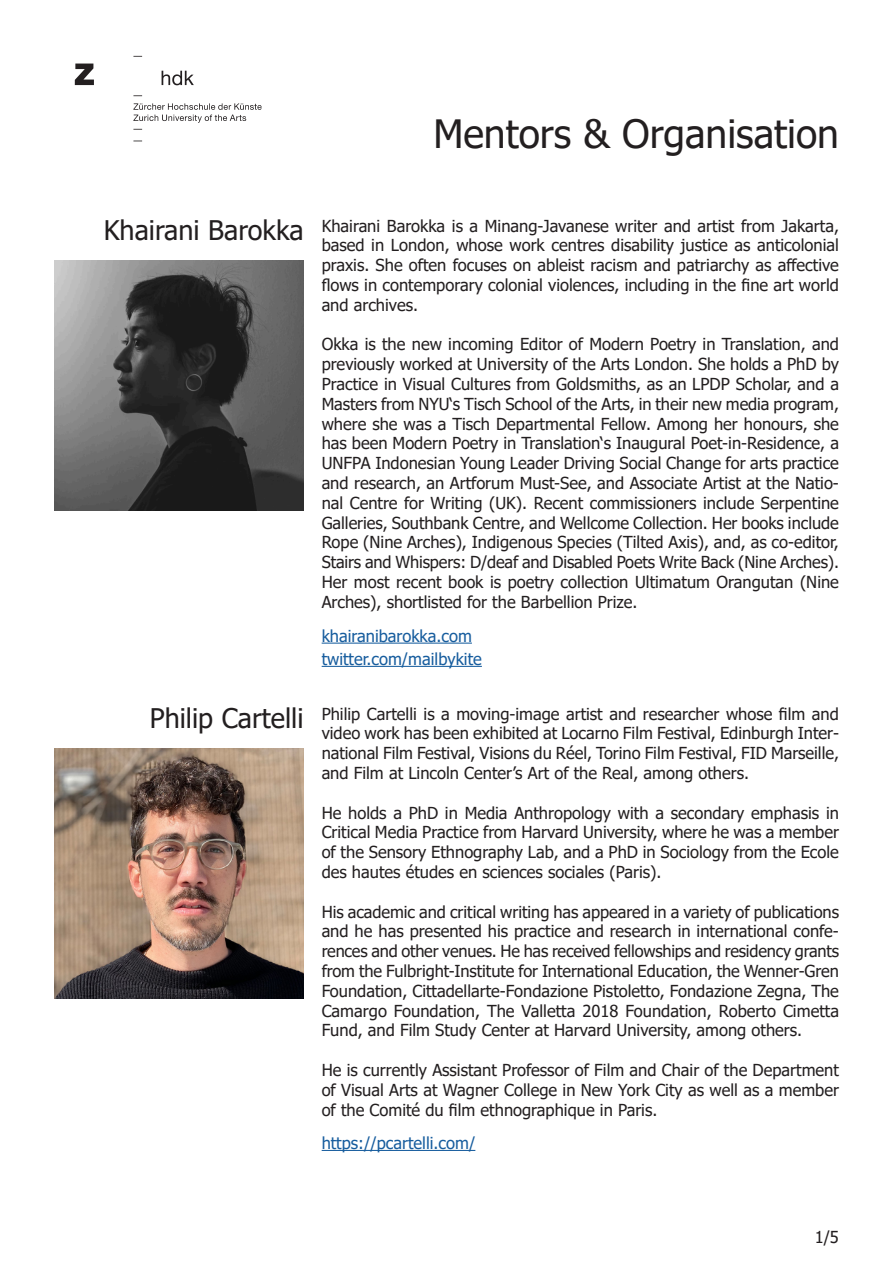
<style>
.page{position:relative;width:893px;height:1263px;background:#fff}
.page>*{position:absolute;margin:0;border:0;box-sizing:border-box;transform-origin:0 0}
.Haupttitel{font:39px "Tahoma";color:#231f20}
.Titel{font:27px "Tahoma";color:#231f20}
.Fliesstext{font:16.5px/19.8px "Tahoma";color:#231f20;text-align:justify}
.Fliesstext-2{font:16.5px "Tahoma";color:#175d9e}
</style>
<div class="page">
<img style="left:74px;top:55px;width:188px;height:87px">
<img style="left:54px;top:749px;width:250px;height:249px">
<hr style="left:322px;top:1150px;width:153px;height:1px;background:#175d9e">
<img style="left:54px;top:261px;width:250px;height:250px">
<hr style="left:322px;top:643px;width:150px;height:1px;background:#175d9e">
<hr style="left:322px;top:666px;width:160px;height:1px;background:#175d9e">
<p class="Haupttitel" style="left:433px;top:107px;width:407px">Mentors &amp; Organisation</p>
<p class="Titel" style="left:104px;top:212px;width:201px">Khairani Barokka</p>
<p class="Fliesstext" style="left:322px;top:217px;width:519px">Khairani Barokka is a Minang-Javanese writer and artist from Jakarta, based in London, whose work centres disability justice as anticolonial praxis. She often focuses on ableist racism and patriarchy as affective flows in contemporary colonial violences, including in the fine art world and archives.</p>
<p class="Fliesstext" style="left:322px;top:335px;width:519px">Okka is the new incoming Editor of Modern Poetry in Translation, and previously worked at University of the Arts London. She holds a PhD by Practice in Visual Cultures from Goldsmiths, as an LPDP Scholar, and a Masters from NYU‘s Tisch School of the Arts, in their new media program, where she was a Tisch Departmental Fellow. Among her honours, she has been Modern Poetry in Translation‘s Inaugural Poet-in-Residence, a UNFPA Indonesian Young Leader Driving Social Change for arts practice and research, an Artforum Must-See, and Associate Artist at the Natio&shy;nal Centre for Writing (UK). Recent commissioners include Serpentine Galleries, Southbank Centre, and Wellcome Collection. Her books include Rope (Nine Arches), Indigenous Species (Tilted Axis), and, as co-editor, Stairs and Whispers: D/deaf and Disabled Poets Write Back (Nine Arches).<br>Her most recent book is poetry collection Ultimatum Orangutan (Nine Arches), shortlisted for the Barbellion Prize.</p>
<p class="Fliesstext-2" style="left:322px;top:625px;width:152px">khairanibarokka.com</p>
<p class="Fliesstext-2" style="left:322px;top:648px;width:162px">twitter.com/mailbykite</p>
<p class="Titel" style="left:150px;top:700px;width:155px">Philip Cartelli</p>
<p class="Fliesstext" style="left:322px;top:704px;width:519px">Philip Cartelli is a moving-image artist and researcher whose film and video work has been exhibited at Locarno Film Festival, Edinburgh Inter&shy;national Film Festival, Visions du Réel, Torino Film Festival, FID Marseille, and Film at Lincoln Center’s Art of the Real, among others.</p>
<p class="Fliesstext" style="left:322px;top:803px;width:519px">He holds a PhD in Media Anthropology with a secondary emphasis in Critical Media Practice from Harvard University, where he was a member of the Sensory Ethnography Lab, and a PhD in Sociology from the Ecole des hautes études en sciences sociales (Paris).</p>
<p class="Fliesstext" style="left:322px;top:902px;width:519px">His academic and critical writing has appeared in a variety of publications and he has presented his practice and research in international confe&shy;rences and other venues. He has received fellowships and residency grants from the Fulbright-Institute for International Education, the Wenner-Gren Foundation, Cittadellarte-Fondazione Pistoletto, Fondazione Zegna, The Camargo Foundation, The Valletta 2018 Foundation, Roberto Cimetta Fund, and Film Study Center at Harvard University, among others.</p>
<p class="Fliesstext" style="left:322px;top:1061px;width:519px">He is currently Assistant Professor of Film and Chair of the Department of Visual Arts at Wagner College in New York City as well as a member of the Comité du film ethnographique in Paris.</p>
<p class="Fliesstext-2" style="left:322px;top:1132px;width:155px">https://pcartelli.com/</p>
<p class="Fliesstext" style="left:815px;top:1228px;width:26px">1/5</p>
</div>
